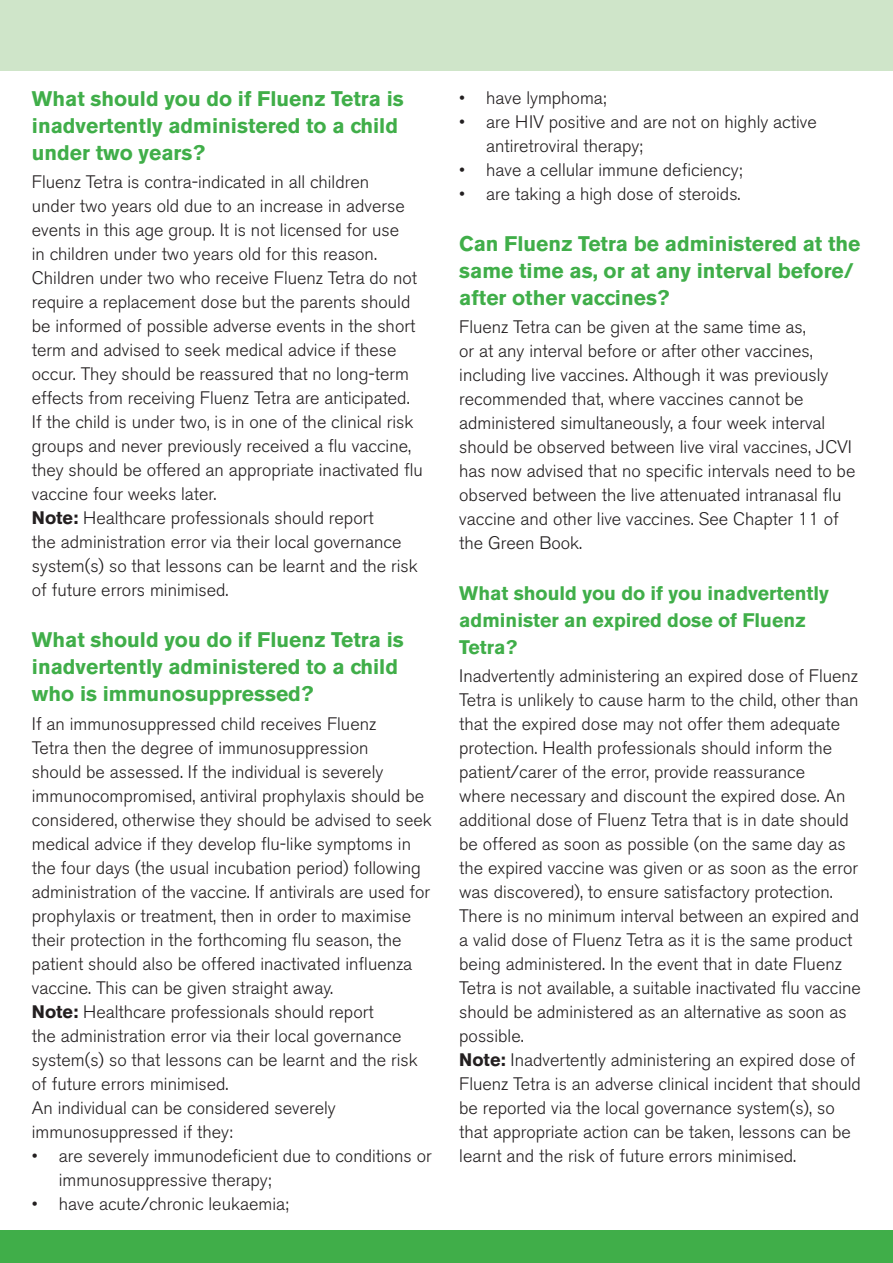
<style>
.page{position:relative;width:893px;height:1263px;background:#fff}
.page>*{position:absolute;margin:0;border:0;box-sizing:border-box;transform-origin:0 0}
.t1{font:700 21px/27px "Akzidenz Grotesk BE";color:#40ae49}
.t2{font:700 19.5px/27px "Akzidenz Grotesk BE";color:#40ae49}
.t3{font:300 18px/24px "Akzidenz Grotesk BE";color:#231f20}
.s1{font-weight:700}
</style>
<div class="page">
<div style="left:0;top:1230px;width:893px;height:33px;background:#40ae49"></div>
<div style="left:0;top:0;width:893px;height:70px;background:#cfe5c9"></div>
<p class="t1" style="left:32px;top:85px;width:373px">What should you do if Fluenz Tetra is inadvertently administered to a child under two years?</p>
<p class="t3" style="left:32px;top:170px;width:392px">Fluenz Tetra is contra-indicated in all children<br>under two years old due to an increase in adverse events in this age group. It is not licensed for use<br>in children under two years old for this reason.<br>Children under two who receive Fluenz Tetra do not require a replacement dose but the parents should be informed of possible adverse events in the short term and advised to seek medical advice if these occur. They should be reassured that no long-term effects from receiving Fluenz Tetra are anticipated.<br>If the child is under two, is in one of the clinical risk groups and never previously received a flu vaccine, they should be offered an appropriate inactivated flu vaccine four weeks later.<br><span class="s1">Note:</span> Healthcare professionals should report<br>the administration error via their local governance system(s) so that lessons can be learnt and the risk of future errors minimised.</p>
<p class="t1" style="left:32px;top:627px;width:373px">What should you do if Fluenz Tetra is inadvertently administered to a child who is immunosuppressed?</p>
<p class="t3" style="left:32px;top:712px;width:401px">If an immunosuppressed child receives Fluenz<br>Tetra then the degree of immunosuppression<br>should be assessed. If the individual is severely immunocompromised, antiviral prophylaxis should be considered, otherwise they should be advised to seek medical advice if they develop flu-like symptoms in the four days (the usual incubation period) following administration of the vaccine. If antivirals are used for prophylaxis or treatment, then in order to maximise their protection in the forthcoming flu season, the patient should also be offered inactivated influenza vaccine. This can be given straight away.<br><span class="s1">Note:</span> Healthcare professionals should report<br>the administration error via their local governance system(s) so that lessons can be learnt and the risk of future errors minimised.<br>An individual can be considered severely immunosuppressed if they:</p>
<p class="t3" style="left:59px;top:1144px;width:374px;text-indent:-27px">• are severely immunodeficient due to conditions or immunosuppressive therapy;</p>
<p class="t3" style="left:32px;top:1192px;width:258px">• have acute/chronic leukaemia;</p>
<p class="t3" style="left:459px;top:86px;width:149px">• have lymphoma;</p>
<p class="t3" style="left:486px;top:110px;width:332px;text-indent:-27px">• are HIV positive and are not on highly active antiretroviral therapy;</p>
<p class="t3" style="left:459px;top:158px;width:285px">• have a cellular immune deficiency;</p>
<p class="t3" style="left:459px;top:182px;width:283px">• are taking a high dose of steroids.</p>
<p class="t1" style="left:459px;top:230px;width:403px">Can Fluenz Tetra be administered at the same time as, or at any interval before/ after other vaccines?</p>
<p class="t3" style="left:459px;top:315px;width:398px">Fluenz Tetra can be given at the same time as,<br>or at any interval before or after other vaccines, including live vaccines. Although it was previously recommended that, where vaccines cannot be administered simultaneously, a four week interval should be observed between live viral vaccines, JCVI has now advised that no specific intervals need to be observed between the live attenuated intranasal flu vaccine and other live vaccines. See Chapter 11 of the Green Book.</p>
<p class="t2" style="left:459px;top:580px;width:371px">What should you do if you inadvertently administer an expired dose of Fluenz<br>Tetra?</p>
<p class="t3" style="left:459px;top:664px;width:403px">Inadvertently administering an expired dose of Fluenz Tetra is unlikely to cause harm to the child, other than that the expired dose may not offer them adequate protection. Health professionals should inform the patient/carer of the error, provide reassurance<br>where necessary and discount the expired dose. An additional dose of Fluenz Tetra that is in date should be offered as soon as possible (on the same day as the expired vaccine was given or as soon as the error was discovered), to ensure satisfactory protection.<br>There is no minimum interval between an expired and a valid dose of Fluenz Tetra as it is the same product being administered. In the event that in date Fluenz Tetra is not available, a suitable inactivated flu vaccine should be administered as an alternative as soon as possible.<br><span class="s1">Note:</span> Inadvertently administering an expired dose of Fluenz Tetra is an adverse clinical incident that should be reported via the local governance system(s), so that appropriate action can be taken, lessons can be learnt and the risk of future errors minimised.</p>
</div>
